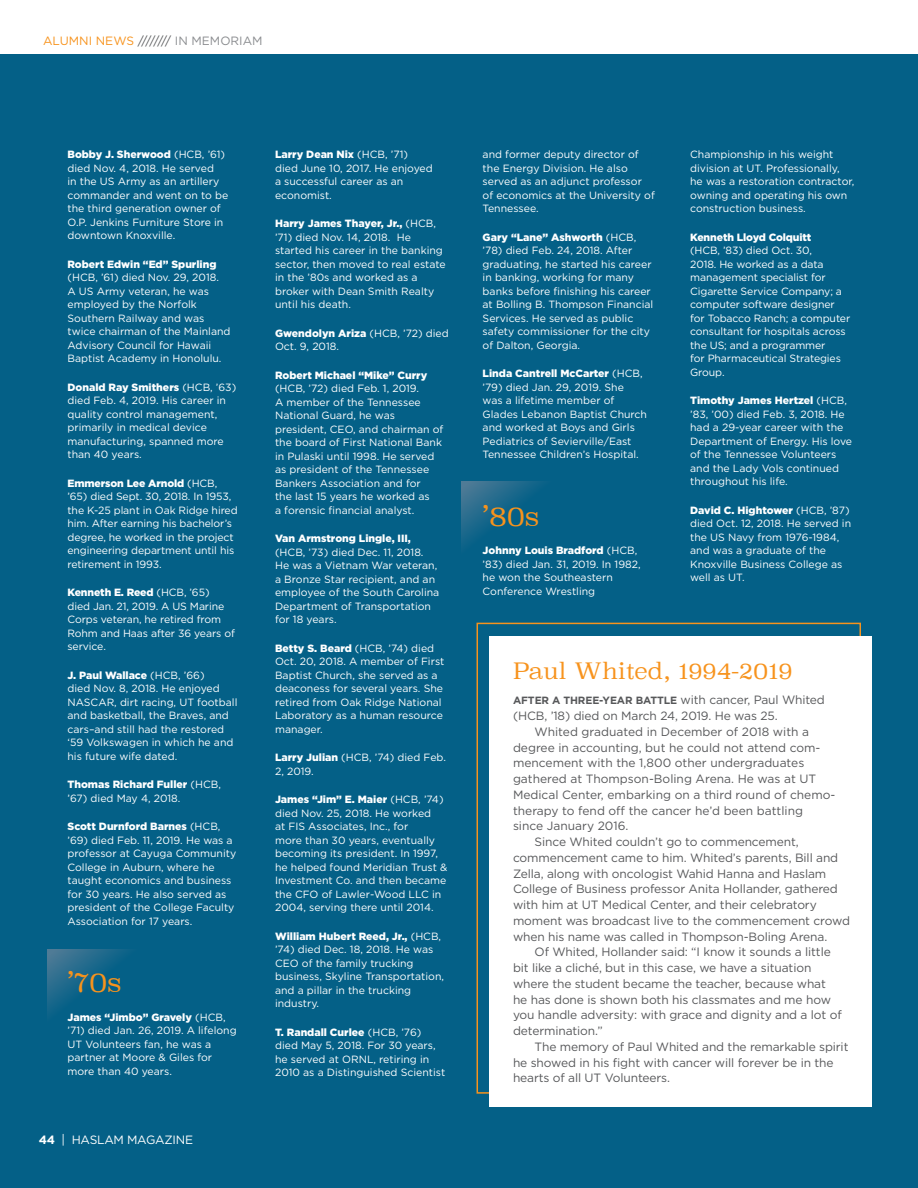
<style>
.page{position:relative;width:918px;height:1188px;background:#fff}
.page>*{position:absolute;margin:0;border:0;box-sizing:border-box;transform-origin:0 0}
.t1{font:300 27px "Superclarendon";color:#f7931d}
.t2{font:300 22.5px "Superclarendon";color:#f7931d}
.t3{font:12px/15.8px "Gotham";letter-spacing:-.01em;color:#57585a}
.t4{font:12px "Gotham";color:#f7931d}
.t5{font:12px "Gotham";letter-spacing:-.02em;color:#fff}
.t6{font:10.5px/13.5px "Gotham";color:#fff}
.t7{font:700 10.5px "Gotham";letter-spacing:-.01em;color:#57585a}
.s1{color:#57585a}
.s2{color:#8a8c8f}
.s3{font-weight:900}
.s4{font-weight:700}
.s5{font-size:12.6px}
.s6{font-weight:400;font-size:12px}
</style>
<div class="page">
<div style="left:0;top:54px;width:918px;height:1134px;background:#046087"></div>
<svg style="left:47px;top:949px;width:80px;height:65px"></svg>
<svg style="left:461px;top:482px;width:79px;height:64px"></svg>
<div style="left:489px;top:636px;width:383px;height:471px;background:#fff"></div>
<p class="t4" style="left:43px;top:33px;width:221px">ALUMNI NEWS <span class="s1">////////</span> <span class="s2">IN MEMORIAM</span></p>
<p class="t6" style="left:68px;top:148px;width:162px"><span class="s3">Bobby J. Sherwood</span> (HCB, ’61) died Nov. 4, 2018. He served<br>in the US Army as an artillery commander and went on to be the third generation owner of<br>O.P. Jenkins Furniture Store in downtown Knoxville.</p>
<p class="t6" style="left:68px;top:257px;width:165px"><span class="s3">Robert Edwin “Ed” Spurling </span>(HCB, ’61) died Nov. 29, 2018.<br>A US Army veteran, he was employed by the Norfolk<br>Southern Railway and was twice chairman of the Mainland<br>Advisory Council for Hawaii<br>Baptist Academy in Honolulu.</p>
<p class="t6" style="left:68px;top:380px;width:170px"><span class="s3">Donald Ray Smithers</span> (HCB, ’63) died Feb. 4, 2019. His career in quality control management, primarily in medical device manufacturing, spanned more than 40 years.</p>
<p class="t6" style="left:68px;top:476px;width:172px"><span class="s3">Emmerson Lee Arnold</span> (HCB, ’65) died Sept. 30, 2018. In 1953, the K-25 plant in Oak Ridge hired him. After earning his bachelor’s degree, he worked in the project engineering department until his retirement in 1993.</p>
<p class="t6" style="left:68px;top:586px;width:169px"><span class="s3">Kenneth E. Reed</span> (HCB, ’65)<br>died Jan. 21, 2019. A US Marine<br>Corps veteran, he retired from<br>Rohm and Haas after 36 years of service.</p>
<p class="t6" style="left:68px;top:668px;width:171px"><span class="s3">J. Paul Wallace</span> (HCB, ’66)<br>died Nov. 8, 2018. He enjoyed<br>NASCAR, dirt racing, UT football and basketball, the Braves, and cars–and still had the restored ‘59 Volkswagen in which he and his future wife dated.</p>
<p class="t6" style="left:68px;top:778px;width:155px"><span class="s3">Thomas Richard Fuller</span> (HCB, ’67) died May 4, 2018.</p>
<p class="t6" style="left:68px;top:820px;width:170px"><span class="s3">Scott Durnford Barnes</span> (HCB, ’69) died Feb. 11, 2019. He was a professor at Cayuga Community<br>College in Auburn, where he taught economics and business for 30 years. He also served as president of the College Faculty<br>Association for 17 years.</p>
<p class="t1" style="left:68px;top:965px;width:56px">’70s</p>
<p class="t6" style="left:68px;top:1010px;width:171px"><span class="s3">James “Jimbo” Gravely</span> (HCB, ’71) died Jan. 26, 2019. A lifelong<br>UT Volunteers fan, he was a partner at Moore &amp; Giles for more than 40 years.</p>
<p class="t5" style="left:39px;top:1132px;width:156px"><span class="s4">44</span> <span class="s5">|</span> HASLAM MAGAZINE</p>
<p class="t6" style="left:275px;top:148px;width:159px"><span class="s3">Larry Dean Nix</span> (HCB, ’71) died June 10, 2017. He enjoyed a successful career as an economist.</p>
<p class="t6" style="left:275px;top:217px;width:172px"><span class="s3">Harry James Thayer, Jr.,</span> (HCB, ’71) died Nov. 14, 2018. He started his career in the banking sector, then moved to real estate in the ’80s and worked as a broker with Dean Smith Realty until his death.</p>
<p class="t6" style="left:275px;top:326px;width:175px"><span class="s3">Gwendolyn Ariza</span> (HCB, ’72) died<br>Oct. 9, 2018.</p>
<p class="t6" style="left:275px;top:368px;width:170px"><span class="s3">Robert Michael “Mike” Curry </span>(HCB, ’72) died Feb. 1, 2019.<br>A member of the Tennessee<br>National Guard, he was president, CEO, and chairman of the board of First National Bank in Pulaski until 1998. He served as president of the Tennessee<br>Bankers Association and for<br>the last 15 years he worked as<br>a forensic financial analyst.</p>
<p class="t6" style="left:275px;top:532px;width:166px"><span class="s3">Van Armstrong Lingle, III, </span>(HCB, ’73) died Dec. 11, 2018.<br>He was a Vietnam War veteran, a Bronze Star recipient, and an employee of the South Carolina<br>Department of Transportation for 18 years.</p>
<p class="t6" style="left:275px;top:641px;width:171px"><span class="s3">Betty S. Beard</span> (HCB, ’74) died<br>Oct. 20, 2018. A member of First<br>Baptist Church, she served as a deaconess for several years. She retired from Oak Ridge National<br>Laboratory as a human resource manager.</p>
<p class="t6" style="left:275px;top:751px;width:172px"><span class="s3">Larry Julian</span> (HCB, ’74) died Feb.<br>2, 2019.</p>
<p class="t6" style="left:275px;top:793px;width:174px"><span class="s3">James “Jim” E. Maier</span> (HCB, ’74) died Nov. 25, 2018. He worked<br>at FIS Associates, Inc., for<br>more than 30 years, eventually becoming its president. In 1997, he helped found Meridian Trust &amp;<br>Investment Co. and then became the CFO of Lawler-Wood LLC in<br>2004, serving there until 2014.</p>
<p class="t6" style="left:275px;top:929px;width:171px"><span class="s3">William Hubert Reed, Jr.,</span> (HCB, ’74) died Dec. 18, 2018. He was<br>CEO of the family trucking business, Skyline Transportation, and a pillar in the trucking industry.</p>
<p class="t6" style="left:275px;top:1025px;width:172px"><span class="s3">T. Randall Curlee</span> (HCB, ’76) died May 5, 2018. For 30 years, he served at ORNL, retiring in<br>2010 as a Distinguished Scientist</p>
<p class="t6" style="left:483px;top:148px;width:174px">and former deputy director of the Energy Division. He also served as an adjunct professor of economics at the University of<br>Tennessee.</p>
<p class="t6" style="left:483px;top:230px;width:172px"><span class="s3">Gary “Lane” Ashworth</span> (HCB, ’78) died Feb. 24, 2018. After graduating, he started his career in banking, working for many banks before finishing his career at Bolling B. Thompson Financial<br>Services. He served as public safety commissioner for the city of Dalton, Georgia.</p>
<p class="t6" style="left:483px;top:367px;width:166px"><span class="s3">Linda Cantrell McCarter</span> (HCB, ’79) died Jan. 29, 2019. She<br>was a lifetime member of<br>Glades Lebanon Baptist Church and worked at Boys and Girls<br>Pediatrics of Sevierville/East<br>Tennessee Children’s Hospital.</p>
<p class="t1" style="left:483px;top:498px;width:58px">’80s</p>
<p class="t6" style="left:483px;top:544px;width:160px"><span class="s3">Johnny Louis Bradford</span> (HCB, ’83) died Jan. 31, 2019. In 1982, he won the Southeastern<br>Conference Wrestling</p>
<p class="t6" style="left:690px;top:148px;width:166px">Championship in his weight division at UT. Professionally, he was a restoration contractor, owning and operating his own construction business.</p>
<p class="t6" style="left:690px;top:230px;width:162px"><span class="s3">Kenneth Lloyd Colquitt<br></span>(HCB, ’83) died Oct. 30,<br>2018. He worked as a data management specialist for<br>Cigarette Service Company; a computer software designer for Tobacco Ranch; a computer consultant for hospitals across the US; and a programmer<br>for Pharmaceutical Strategies<br>Group.</p>
<p class="t6" style="left:690px;top:394px;width:163px"><span class="s3">Timothy James Hertzel</span> (HCB, ’83, ’00) died Feb. 3, 2018. He had a 29-year career with the<br>Department of Energy. His love of the Tennessee Volunteers and the Lady Vols continued throughout his life.</p>
<p class="t6" style="left:690px;top:503px;width:163px"><span class="s3">David C. Hightower</span> (HCB, ’87) died Oct. 12, 2018. He served in the US Navy from 1976-1984, and was a graduate of the<br>Knoxville Business College as well as UT.</p>
<p class="t2" style="left:513px;top:656px;width:281px">Paul Whited, 1994-2019</p>
<p class="t7" style="left:513px;top:694px;width:313px">AFTER A THREE-YEAR BATTLE <span class="s6">with cancer, Paul Whited</span></p>
<p class="t3" style="left:513px;top:708px;width:266px">(HCB, ’18) died on March 24, 2019. He was 25.</p>
<p class="t3" style="left:513px;top:724px;width:324px;text-indent:22px">Whited graduated in December of 2018 with a degree in accounting, but he could not attend com&shy;mencement with the 1,800 other undergraduates gathered at Thompson-Boling Arena. He was at UT Medical Center, embarking on a third round of chemo&shy;therapy to fend off the cancer he’d been battling since January 2016.</p>
<p class="t3" style="left:535px;top:834px;width:266px">Since Whited couldn’t go to commencement,</p>
<p class="t3" style="left:513px;top:850px;width:338px">commencement came to him. Whited’s parents, Bill and Zella, along with oncologist Wahid Hanna and Haslam College of Business professor Anita Hollander, gathered with him at UT Medical Center, and their celebratory moment was broadcast live to the commencement crowd when his name was called in Thompson-Boling Arena.</p>
<p class="t3" style="left:513px;top:944px;width:330px;text-indent:22px">Of Whited, Hollander said: “I know it sounds a little bit like a cliché, but in this case, we have a situation where the student became the teacher, because what he has done is shown both his classmates and me how you handle adversity: with grace and dignity and a lot of determination.”</p>
<p class="t3" style="left:513px;top:1039px;width:337px;text-indent:22px">The memory of Paul Whited and the remarkable spirit he showed in his fight with cancer will forever be in the hearts of all UT Volunteers.</p>
</div>
